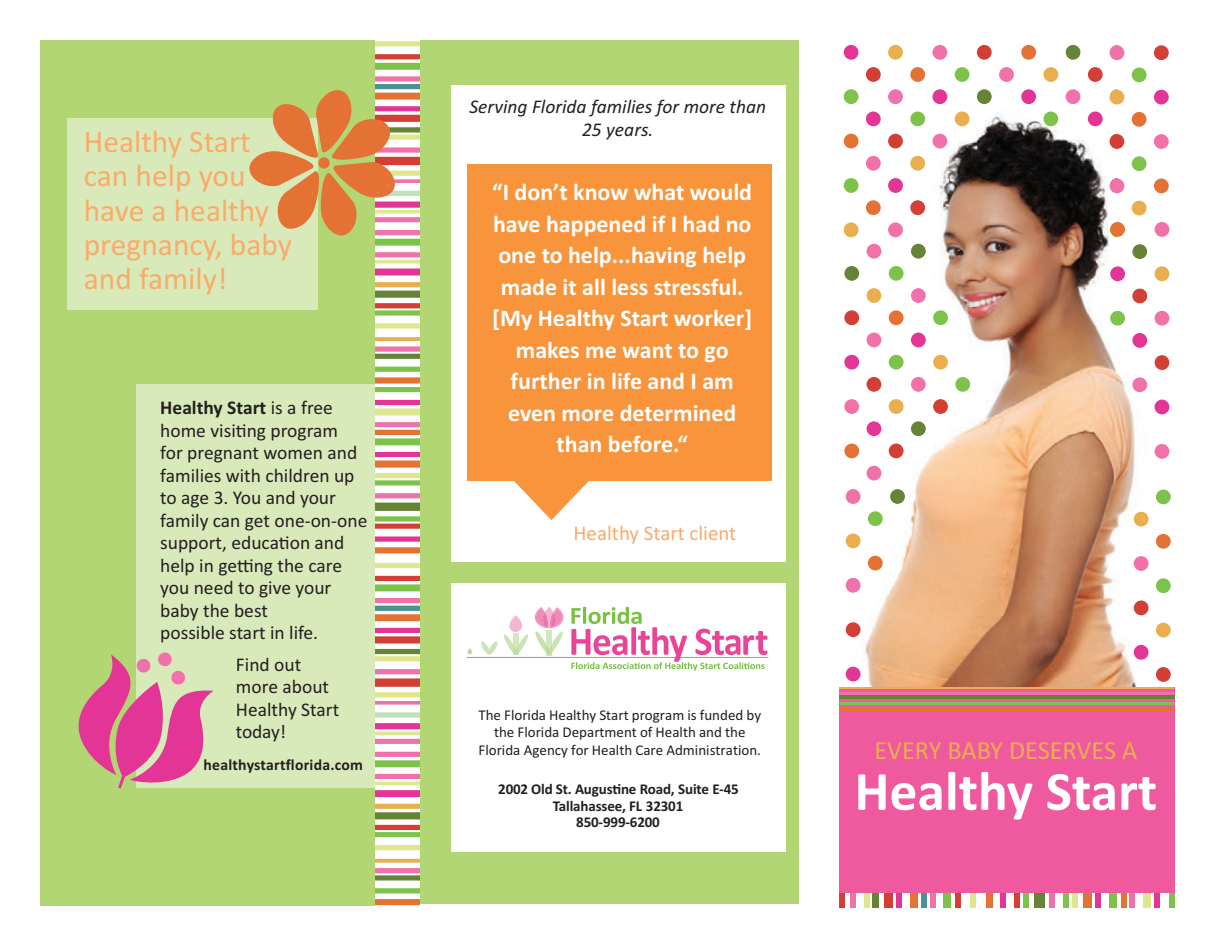
<style>
.page{position:relative;width:1215px;height:945px;background:#fff}
.page>*{position:absolute;margin:0;border:0;box-sizing:border-box;transform-origin:0 0}
.t1{font:700 55.65px "Calibri";color:#fff}
.t2{font:31.5px/34.5px "Calibri";color:#faab6a}
.t3{font:26.25px "Calibri";color:#ebae4f}
.t4{font:700 24px/31.5px "Calibri";color:#fff;text-align:center}
.t5{font:21px "Calibri";color:#faab6a}
.t6{font:19.5px/22.5px "Calibri";color:#231f20}
.t7{font:italic 19.5px/22.5px "Calibri";color:#231f20;text-align:center}
.t8{font:700 15.75px "Calibri";letter-spacing:.015em;color:#231f20}
.t9{font:15px/18px "Calibri";color:#231f20;text-align:center}
.t10{font:700 15px/16.4px "Calibri";letter-spacing:-.01em;color:#231f20;text-align:center}
.s1{font-weight:700}
</style>
<div class="page">
<div style="left:415px;top:40px;width:383px;height:864px;background:#b3d674"></div>
<svg style="left:839px;top:44px;width:336px;height:863px"></svg>
<div style="left:40px;top:40px;width:368px;height:866px;background:#b3d674"></div>
<div style="left:136px;top:385px;width:239px;height:403px;background:#d9eaba"></div>
<svg style="left:78px;top:652px;width:136px;height:137px"></svg>
<div style="left:68px;top:119px;width:250px;height:191px;background:#d9eaba"></div>
<svg style="left:249px;top:40px;width:171px;height:866px"></svg>
<div style="left:318px;top:157px;width:12px;height:12px;background:#e57235;border-radius:50%"></div>
<div style="left:451px;top:85px;width:335px;height:767px;background:#fff"></div>
<div style="left:467px;top:164px;width:304px;height:317px;background:#f7943c"></div>
<div style="left:447px;top:563px;width:350px;height:20px;background:#b3d674"></div>
<svg style="left:514px;top:481px;width:75px;height:39px"></svg>
<svg style="left:535px;top:607px;width:28px;height:48px"></svg>
<svg style="left:481px;top:615px;width:47px;height:40px"></svg>
<svg style="left:467px;top:648px;width:5px;height:6px"></svg>
<hr style="left:467px;top:657px;width:301px;height:1px;background:#79c142">
<svg style="left:571px;top:607px;width:196px;height:64px"></svg>
<h2 class="t2" style="left:84px;top:123px;width:210px">Healthy Start can help you have a healthy pregnancy, baby and family!</h2>
<p class="t6" style="left:160px;top:396px;width:209px"><span class="s1">Healthy Start</span> is a free home visiting program<br>for pregnant women and families with children up to age 3. You and your family can get one-on-one support, education and help in getting the care you need to give your baby the best<br>possible start in life.</p>
<p class="t6" style="left:236px;top:653px;width:105px">Find out more about<br>Healthy Start today!</p>
<p class="t8" style="left:204px;top:755px;width:161px">healthystartflorida.com</p>
<p class="t7" style="left:469px;top:95px;width:298px">Serving Florida families for more than<br>25 years.</p>
<p class="t4" style="left:492px;top:176px;width:262px">“I don’t know what would have happened if I had no one to help...having help made it all less stressful. [My Healthy Start worker] makes me want to go further in life and I am even more determined than before.“</p>
<p class="t5" style="left:574px;top:520px;width:164px">Healthy Start client</p>
<p class="t9" style="left:478px;top:705px;width:284px">The Florida Healthy Start program is funded by the Florida Department of Health and the<br>Florida Agency for Health Care Administration.</p>
<p class="t10" style="left:498px;top:781px;width:242px">2002 Old St. Augustine Road, Suite E-45<br>Tallahassee, FL 32301<br>850-999-6200</p>
<h3 class="t3" style="left:874px;top:734px;width:264px">EVERY BABY DESERVES A</h3>
<h1 class="t1" style="left:854px;top:756px;width:304px">Healthy Start</h1>
</div>
